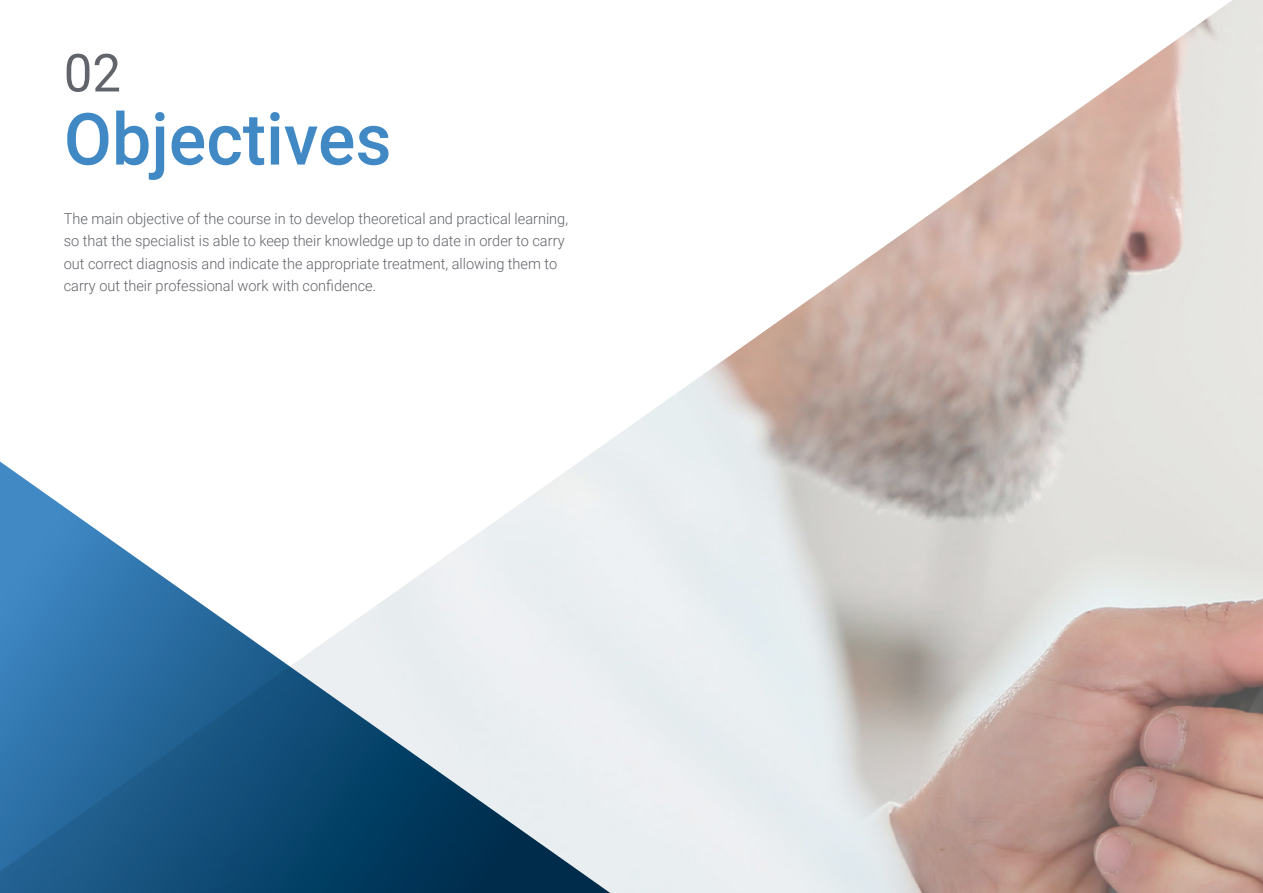
<style>
.page{position:relative;width:1263px;height:893px;background:#fff}
.page>*{position:absolute;margin:0;border:0;box-sizing:border-box;transform-origin:0 0}
.t1{font:500 72px "Roboto";color:#4089c5}
.t2{font:52.5px "Roboto";color:#61646a}
.t3{font:300 15px/22.5px "Roboto";color:#61646a}
</style>
<div class="page">
<img style="left:602px;top:0;width:661px;height:893px">
<svg style="left:0;top:446px;width:640px;height:447px"></svg>
<h2 class="t2" style="left:64px;top:36px;width:59px">02</h2>
<h1 class="t1" style="left:64px;top:89px;width:329px">Objectives</h1>
<p class="t3" style="left:64px;top:207px;width:506px">The main objective of the course in to develop theoretical and practical learning, so that the specialist is able to keep their knowledge up to date in order to carry out correct diagnosis and indicate the appropriate treatment, allowing them to carry out their professional work with confidence.</p>
</div>
